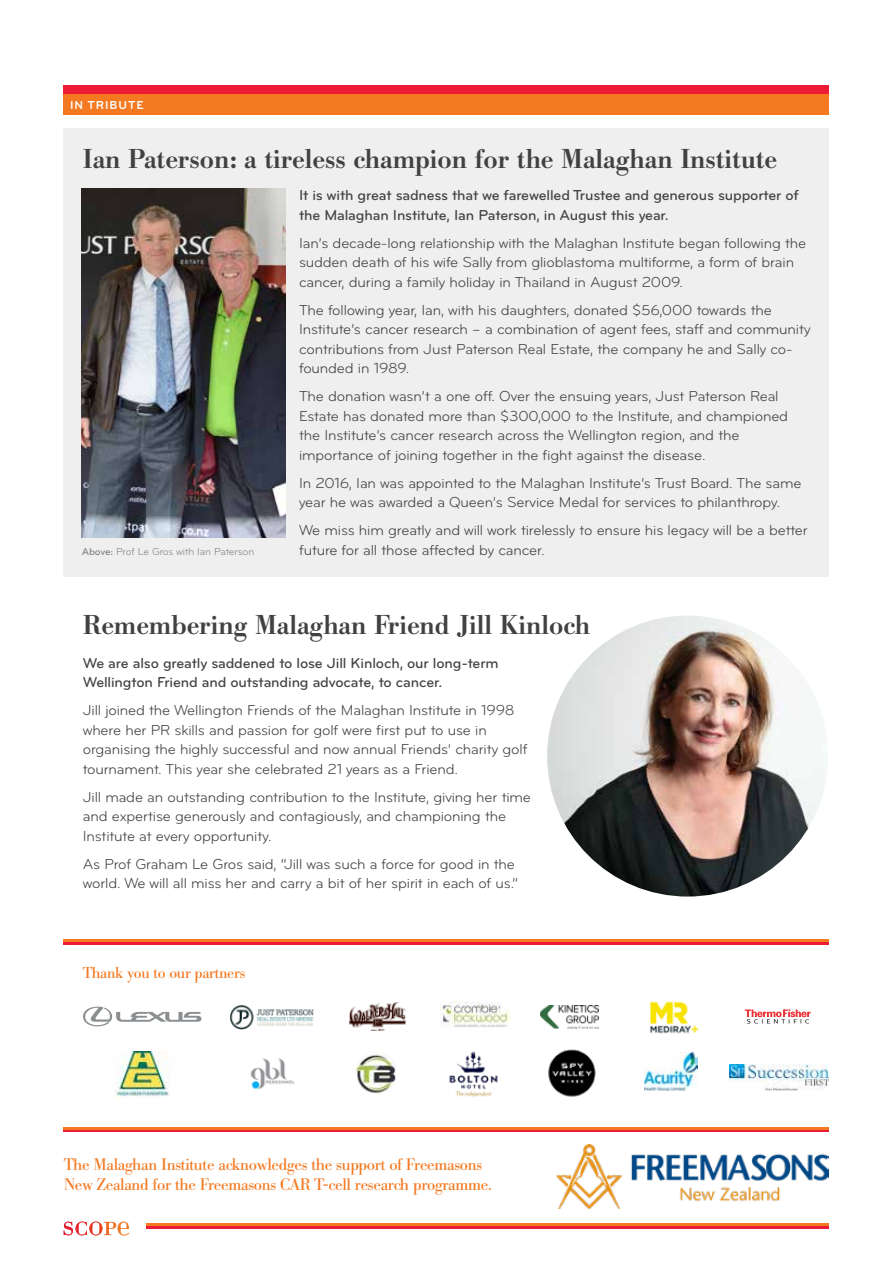
<style>
.page{position:relative;width:893px;height:1263px;background:#fff}
.page>*{position:absolute;margin:0;border:0;box-sizing:border-box;transform-origin:0 0}
.t1{font:500 27px "Bodoni BE";color:#414042}
.t2{font:16.5px/19.8px "Bodoni BE";letter-spacing:-.02em;color:#f47920}
.t3{font:15.6px "Bodoni BE";letter-spacing:-.02em;color:#f47920}
.t4{font:15px/19.5px "Bryant Pro";letter-spacing:-.01em;color:#414042}
.t5{font:500 15px/19.5px "Bryant Pro";letter-spacing:-.01em;color:#414042}
.t6{font:12px "Bryant Pro";letter-spacing:.08em;color:#fff}
.t7{font:700 12px "Bryant Pro";letter-spacing:.08em;color:#fff}
.t8{font:10.5px "Bryant Pro";letter-spacing:-.01em;color:#808285}
.s1{font-weight:500}
</style>
<div class="page">
<div style="left:64px;top:128px;width:765px;height:448px;background:#efeff0"></div>
<svg style="left:64px;top:1221px;width:65px;height:14px"></svg>
<hr style="left:63px;top:1130px;width:766px;height:2px;background:#ed1b35">
<hr style="left:63px;top:1127px;width:766px;height:3px;background:#f47920">
<hr style="left:63px;top:942px;width:766px;height:3px;background:#ed1b35">
<hr style="left:63px;top:939px;width:766px;height:3px;background:#f47920">
<div style="left:64px;top:94px;width:765px;height:21px;background:#f47920"></div>
<div style="left:64px;top:85px;width:765px;height:9px;background:#ed1b35"></div>
<hr style="left:147px;top:1226px;width:682px;height:2px;background:#ed1b35">
<hr style="left:147px;top:1223px;width:682px;height:3px;background:#f47920">
<svg style="left:745px;top:1009px;width:66px;height:14px"></svg>
<svg style="left:83px;top:1007px;width:118px;height:19px"></svg>
<img style="left:250px;top:1058px;width:44px;height:31px">
<img style="left:541px;top:1006px;width:58px;height:22px">
<img style="left:230px;top:1005px;width:84px;height:24px">
<img style="left:548px;top:1049px;width:48px;height:48px">
<img style="left:441px;top:1002px;width:69px;height:26px">
<img style="left:355px;top:1052px;width:42px;height:42px;border-radius:21px">
<img style="left:349px;top:1002px;width:57px;height:29px">
<img style="left:116px;top:1051px;width:54px;height:47px">
<img style="left:644px;top:1052px;width:53px;height:38px">
<img style="left:82px;top:189px;width:204px;height:349px">
<img style="left:729px;top:1064px;width:100px;height:27px">
<img style="left:649px;top:1001px;width:50px;height:33px">
<img style="left:449px;top:1051px;width:49px;height:46px">
<img style="left:557px;top:1145px;width:271px;height:64px">
<img style="left:547px;top:615px;width:281px;height:281px;border-radius:140px">
<p class="t6" style="left:71px;top:98px;width:106px">OUR RESEARCH</p>
<p class="t7" style="left:70px;top:97px;width:75px">IN TRIBUTE</p>
<h1 class="t1" style="left:83px;top:144px;width:696px">Ian Paterson: a tireless champion for the Malaghan Institute</h1>
<p class="t8" style="left:82px;top:545px;width:174px"><span class="s1">Above:</span> Prof Le Gros with Ian Paterson</p>
<p class="t5" style="left:299px;top:185px;width:501px">It is with great sadness that we farewelled Trustee and generous supporter of the Malaghan Institute, Ian Paterson, in August this year.</p>
<p class="t4" style="left:299px;top:233px;width:509px">Ian’s decade-long relationship with the Malaghan Institute began following the sudden death of his wife Sally from glioblastoma multiforme, a form of brain cancer, during a family holiday in Thailand in August 2009.</p>
<p class="t4" style="left:299px;top:300px;width:513px">The following year, Ian, with his daughters, donated $56,000 towards the Institute’s cancer research – a combination of agent fees, staff and community contributions from Just Paterson Real Estate, the company he and Sally co&shy;founded in 1989.</p>
<p class="t4" style="left:299px;top:387px;width:491px">The donation wasn’t a one off. Over the ensuing years, Just Paterson Real Estate has donated more than $300,000 to the Institute, and championed the Institute’s cancer research across the Wellington region, and the importance of joining together in the fight against the disease.</p>
<p class="t4" style="left:299px;top:473px;width:504px">In 2016, Ian was appointed to the Malaghan Institute’s Trust Board. The same year he was awarded a Queen’s Service Medal for services to philanthropy.</p>
<p class="t4" style="left:299px;top:521px;width:510px">We miss him greatly and will work tirelessly to ensure his legacy will be a better future for all those affected by cancer.</p>
<h1 class="t1" style="left:83px;top:609px;width:509px">Remembering Malaghan Friend Jill Kinloch</h1>
<p class="t5" style="left:83px;top:653px;width:417px">We are also greatly saddened to lose Jill Kinloch, our long-term<br>Wellington Friend and outstanding advocate, to cancer.</p>
<p class="t4" style="left:83px;top:700px;width:446px">Jill joined the Wellington Friends of the Malaghan Institute in 1998 where her PR skills and passion for golf were first put to use in organising the highly successful and now annual Friends’ charity golf tournament. This year she celebrated 21 years as a Friend.</p>
<p class="t4" style="left:83px;top:787px;width:450px">Jill made an outstanding contribution to the Institute, giving her time and expertise generously and contagiously, and championing the<br>Institute at every opportunity.</p>
<p class="t4" style="left:83px;top:854px;width:437px">As Prof Graham Le Gros said, “Jill was such a force for good in the world. We will all miss her and carry a bit of her spirit in each of us.”</p>
<p class="t3" style="left:83px;top:963px;width:164px">Thank you to our partners</p>
<p class="t2" style="left:64px;top:1155px;width:430px">The Malaghan Institute acknowledges the support of Freemasons<br>New Zealand for the Freemasons CAR T-cell research programme.</p>
</div>
